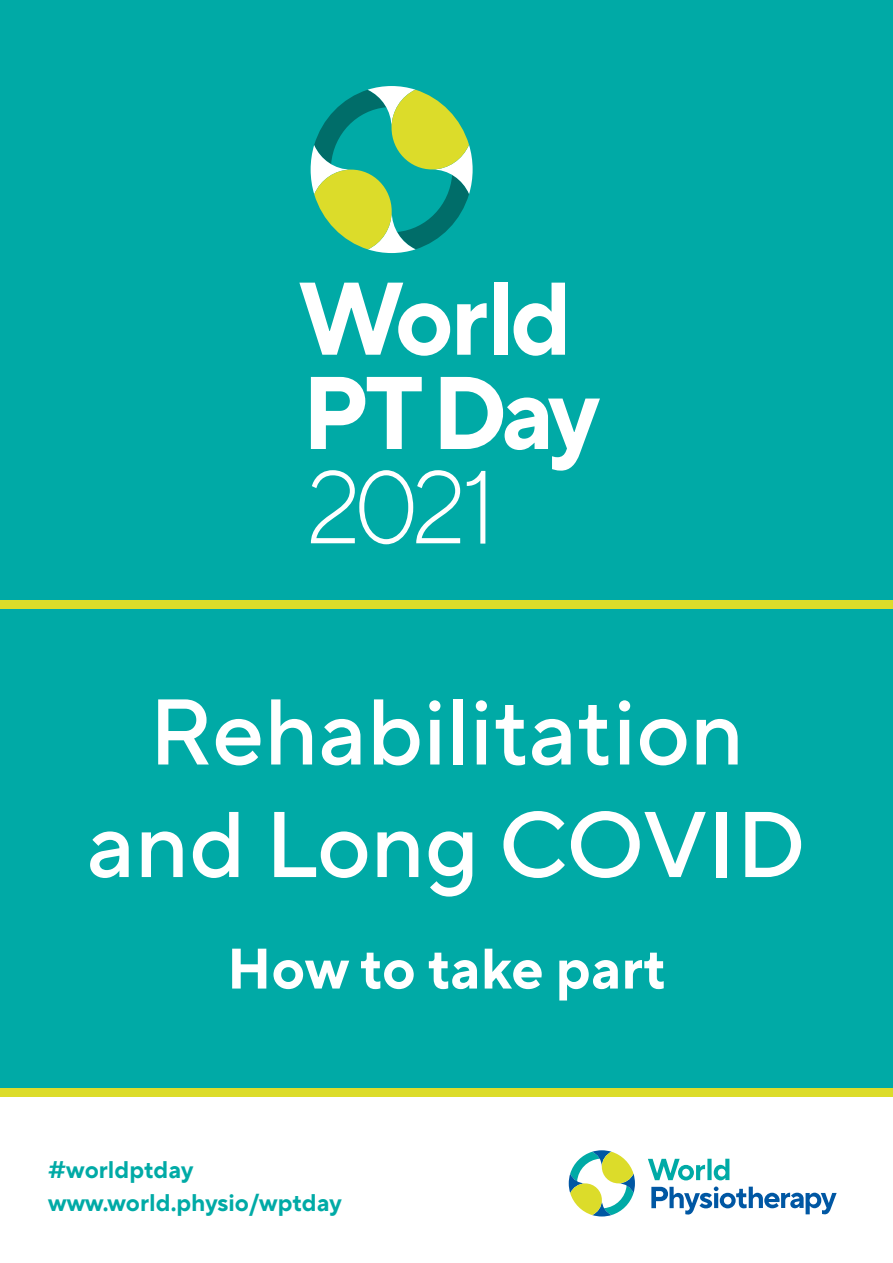
<style>
.page{position:relative;width:893px;height:1263px;background:#fff}
.page>*{position:absolute;margin:0;border:0;box-sizing:border-box;transform-origin:0 0}
.t1{font:500 93px/112.5px "TT Norms Pro";color:#fff;text-align:center}
.t2{font:700 57px "TT Norms Pro";color:#fff}
.t3{font:700 24px/33px "TT Norms Pro";color:#00aaa6}
</style>
<div class="page">
<div style="left:0;top:0;width:893px;height:1093px;background:#00aaa6"></div>
<svg style="left:648px;top:1159px;width:57px;height:21px"></svg>
<div style="left:707px;top:1159px;width:5px;height:21px;background:#00aaa6"></div>
<svg style="left:714px;top:1159px;width:15px;height:21px"></svg>
<svg style="left:651px;top:1186px;width:186px;height:28px"></svg>
<svg style="left:569px;top:1150px;width:66px;height:66px"></svg>
<div style="left:0;top:600px;width:893px;height:9px;background:#dcdc2a"></div>
<div style="left:0;top:1088px;width:893px;height:9px;background:#dcdc2a"></div>
<svg style="left:311px;top:86px;width:162px;height:167px"></svg>
<svg style="left:299px;top:283px;width:151px;height:73px"></svg>
<svg style="left:457px;top:303px;width:30px;height:52px"></svg>
<div style="left:495px;top:283px;width:13px;height:72px;background:#fff"></div>
<svg style="left:514px;top:283px;width:51px;height:73px"></svg>
<svg style="left:311px;top:377px;width:289px;height:167px"></svg>
<h1 class="t1" style="left:87px;top:668px;width:721px">Rehabilitation and Long COVID</h1>
<h2 class="t2" style="left:227px;top:926px;width:440px">How to take part</h2>
<p class="t3" style="left:48px;top:1152px;width:295px">#worldptday www.world.physio/wptday</p>
</div>
